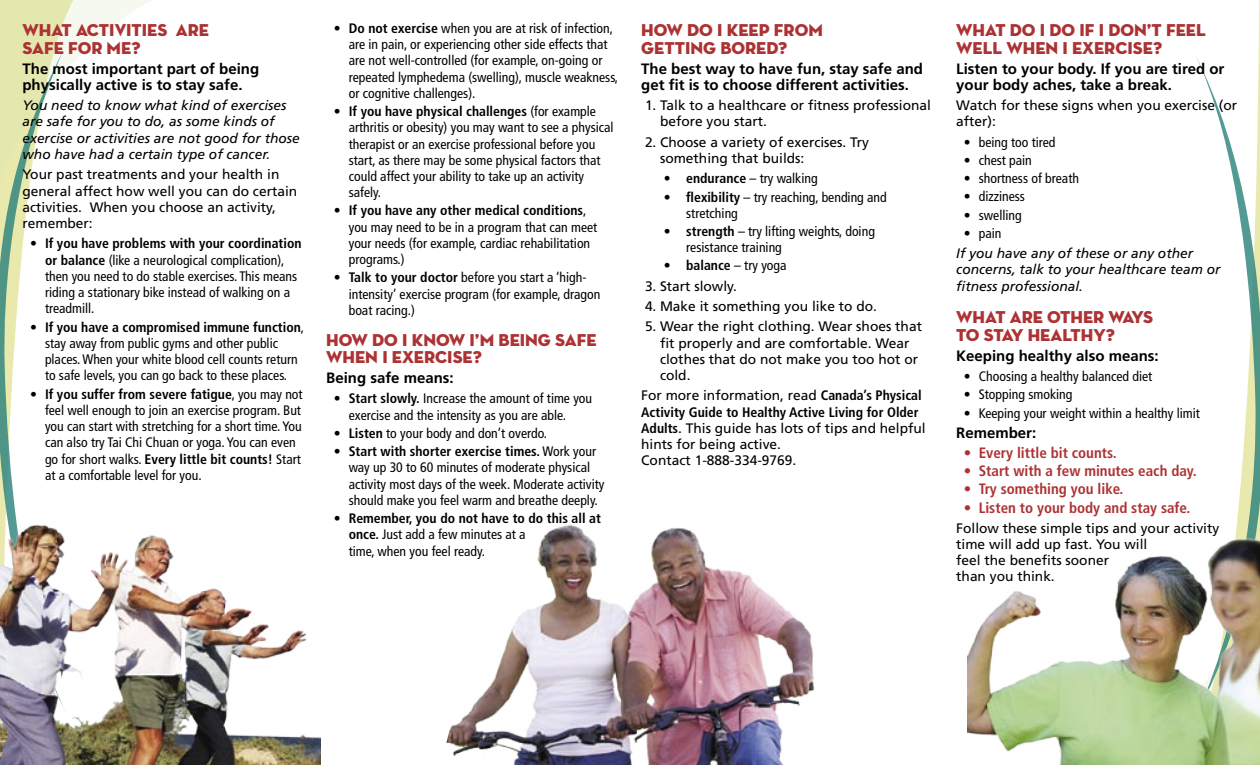
<style>
.page{position:relative;width:1260px;height:765px;background:#fff}
.page>*{position:absolute;margin:0;border:0;box-sizing:border-box;transform-origin:0 0}
.HL{font:17.5px/17.5px "Neutraface Display Titling";color:#ac3234}
.body{font:700 15px/16.2px "Frutiger";color:#000}
.bullet{font:700 condensed 15px "Frutiger";color:#ac3234}
.bullet-2{font:condensed 13.75px/16.2px "Frutiger";color:#000}
.body-2{font:13.75px/16.2px "Frutiger";color:#000}
.body-3{font:italic 13.75px/16.2px "Frutiger";color:#000}
.s1{font-weight:700}
.s2{font-weight:700;font-stretch:condensed}
</style>
<div class="page">
<svg style="left:1195px;top:50px;width:65px;height:477px"></svg>
<svg style="left:0;top:0;width:151px;height:69px"></svg>
<svg style="left:0;top:50px;width:67px;height:421px"></svg>
<img style="left:446px;top:524px;width:369px;height:241px">
<img style="left:0;top:471px;width:321px;height:294px">
<img style="left:968px;top:527px;width:292px;height:238px">
<p class="HL" style="left:22px;top:22px;width:188px">WHAT ACTIVITIES ARE<br>SAFE FOR ME?</p>
<p class="body" style="left:22px;top:60px;width:238px">The most important part of being physically active is to stay safe.</p>
<p class="body-3" style="left:22px;top:97px;width:279px">You need to know what kind of exercises are safe for you to do, as some kinds of exercise or activities are not good for those who have had a certain type of cancer.</p>
<p class="body-2" style="left:22px;top:166px;width:276px">Your past treatments and your health in general affect how well you can do certain activities. When you choose an activity, remember:</p>
<p class="bullet-2" style="left:45px;top:236px;width:258px;text-indent:-15px">• <span class="s1">If you have problems with your coordination or balance</span> (like a neurological complication), then you need to do stable exercises. This means riding a stationary bike instead of walking on a treadmill.</p>
<p class="bullet-2" style="left:45px;top:319px;width:261px;text-indent:-15px">• <span class="s1">If you have a compromised immune function</span>, stay away from public gyms and other public places. When your white blood cell counts return to safe levels, you can go back to these places.</p>
<p class="bullet-2" style="left:45px;top:386px;width:259px;text-indent:-15px">• <span class="s1">If you suffer from severe fatigue</span>, you may not feel well enough to join an exercise program. But you can start with stretching for a short time. You can also try Tai Chi Chuan or yoga. You can even go for short walks. <span class="s1">Every little bit counts!</span> Start at a comfortable level for you.</p>
<p class="bullet-2" style="left:349px;top:20px;width:271px;text-indent:-15px">• <span class="s1">Do not exercise</span> when you are at risk of infection, are in pain, or experiencing other side effects that are not well-controlled (for example, on-going or repeated lymphedema (swelling), muscle weakness, or cognitive challenges).</p>
<p class="bullet-2" style="left:349px;top:103px;width:266px;text-indent:-15px">• <span class="s1">If you have physical challenges</span> (for example arthritis or obesity) you may want to see a physical therapist or an exercise professional before you start, as there may be some physical factors that could affect your ability to take up an activity safely.</p>
<p class="bullet-2" style="left:349px;top:203px;width:250px;text-indent:-15px">• <span class="s1">If you have any other medical conditions</span>, you may need to be in a program that can meet your needs (for example, cardiac rehabilitation programs.)</p>
<p class="bullet-2" style="left:349px;top:270px;width:253px;text-indent:-15px">• <span class="s1">Talk to your doctor</span> before you start a ‘high&shy;intensity’ exercise program (for example, dragon boat racing.)</p>
<p class="HL" style="left:326px;top:331px;width:272px">HOW DO I KNOW I’M BEING SAFE<br>WHEN I EXERCISE?</p>
<p class="body" style="left:326px;top:370px;width:129px">Being safe means:</p>
<p class="bullet-2" style="left:349px;top:391px;width:245px;text-indent:-15px">• <span class="s1">Start slowly.</span> Increase the amount of time you exercise and the intensity as you are able.</p>
<p class="bullet-2" style="left:334px;top:425px;width:215px">• <span class="s1">Listen</span> to your body and don’t overdo.</p>
<p class="bullet-2" style="left:349px;top:443px;width:257px;text-indent:-15px">• <span class="s1">Start with shorter exercise times.</span> Work your way up 30 to 60 minutes of moderate physical activity most days of the week. Moderate activity should make you feel warm and breathe deeply.</p>
<p class="bullet-2" style="left:349px;top:510px;width:254px;text-indent:-15px">• <span class="s1">Remember, you do not have to do this all at once.</span> Just add a few minutes at a<br>time, when you feel ready.</p>
<p class="HL" style="left:641px;top:22px;width:183px">HOW DO I KEEP FROM<br>GETTING BORED?</p>
<p class="body" style="left:641px;top:60px;width:283px">The best way to have fun, stay safe and get fit is to choose different activities.</p>
<p class="body-2" style="left:660px;top:97px;width:273px;text-indent:-15px">1. Talk to a healthcare or fitness professional before you start.</p>
<p class="body-2" style="left:660px;top:134px;width:211px;text-indent:-15px">2. Choose a variety of exercises. Try something that builds:</p>
<p class="bullet-2" style="left:664px;top:171px;width:155px">• <span class="s1">endurance</span> – try walking</p>
<p class="bullet-2" style="left:686px;top:189px;width:202px;text-indent:-22px">• <span class="s1">flexibility</span> – try reaching, bending and stretching</p>
<p class="bullet-2" style="left:686px;top:223px;width:190px;text-indent:-22px">• <span class="s1">strength</span> – try lifting weights, doing resistance training</p>
<p class="bullet-2" style="left:664px;top:258px;width:124px">• <span class="s1">balance</span> – try yoga</p>
<p class="body-2" style="left:645px;top:278px;width:93px">3. Start slowly.</p>
<p class="body-2" style="left:645px;top:298px;width:234px">4. Make it something you like to do.</p>
<p class="body-2" style="left:660px;top:318px;width:264px;text-indent:-15px">5. Wear the right clothing. Wear shoes that fit properly and are comfortable. Wear clothes that do not make you too hot or cold.</p>
<p class="body-2" style="left:641px;top:387px;width:286px">For more information, read <span class="s2">Canada’s Physical Activity Guide to Healthy Active Living for Older Adults</span>. This guide has lots of tips and helpful hints for being active.<br>Contact 1-888-334-9769.</p>
<p class="HL" style="left:956px;top:22px;width:251px">WHAT DO I DO IF I DON’T FEEL<br>WELL WHEN I EXERCISE?</p>
<p class="body" style="left:956px;top:60px;width:270px">Listen to your body. If you are tired or your body aches, take a break.</p>
<p class="body-2" style="left:956px;top:97px;width:282px">Watch for these signs when you exercise (or after):</p>
<p class="bullet-2" style="left:964px;top:134px;width:93px">• being too tired</p>
<p class="bullet-2" style="left:964px;top:152px;width:70px">• chest pain</p>
<p class="bullet-2" style="left:964px;top:170px;width:117px">• shortness of breath</p>
<p class="bullet-2" style="left:964px;top:189px;width:63px">• dizziness</p>
<p class="bullet-2" style="left:964px;top:207px;width:60px">• swelling</p>
<p class="bullet-2" style="left:964px;top:225px;width:39px">• pain</p>
<p class="body-3" style="left:956px;top:245px;width:266px">If you have any of these or any other concerns, talk to your healthcare team or fitness professional.</p>
<p class="HL" style="left:956px;top:309px;width:198px">WHAT ARE OTHER WAYS<br>TO STAY HEALTHY?</p>
<p class="body" style="left:956px;top:347px;width:204px">Keeping healthy also means:</p>
<p class="bullet-2" style="left:964px;top:368px;width:190px">• Choosing a healthy balanced diet</p>
<p class="bullet-2" style="left:964px;top:387px;width:110px">• Stopping smoking</p>
<p class="bullet-2" style="left:964px;top:405px;width:238px">• Keeping your weight within a healthy limit</p>
<p class="body" style="left:956px;top:424px;width:82px">Remember:</p>
<p class="bullet" style="left:964px;top:444px;width:154px">• Every little bit counts.</p>
<p class="bullet" style="left:964px;top:462px;width:234px">• Start with a few minutes each day.</p>
<p class="bullet" style="left:964px;top:480px;width:161px">• Try something you like.</p>
<p class="bullet" style="left:964px;top:498px;width:228px">• Listen to your body and stay safe.</p>
<p class="body-2" style="left:956px;top:520px;width:265px">Follow these simple tips and your activity time will add up fast. You will<br>feel the benefits sooner<br>than you think.</p>
</div>
